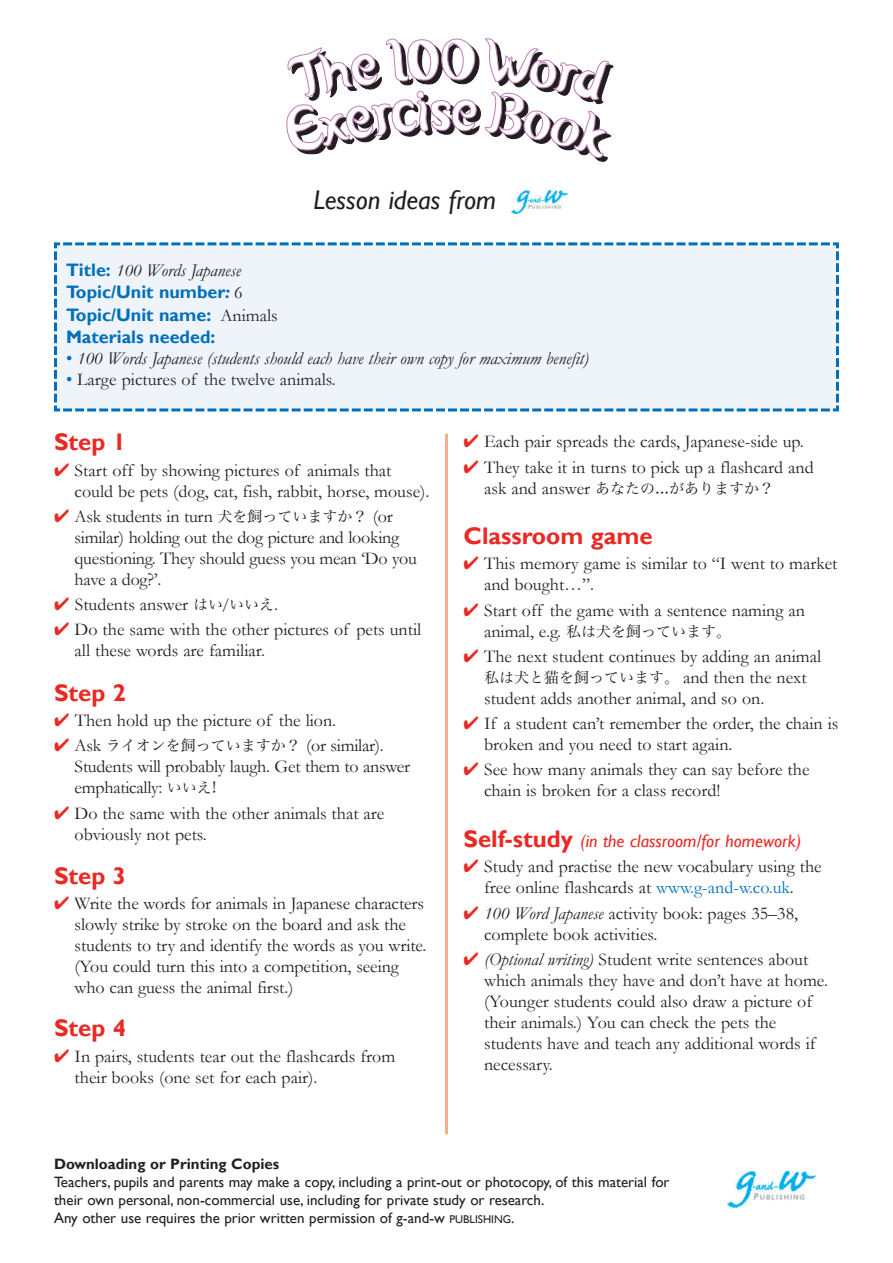
<style>
.page{position:relative;width:893px;height:1263px;background:#fff}
.page>*{position:absolute;margin:0;border:0;box-sizing:border-box;transform-origin:0 0}
.t1{font:italic 27px "Gill Sans";color:#231f20}
.t2{font:700 24px "Gill Sans";color:#ea2924}
.t3{font:18px/21px "Garamond";color:#231f20}
.t4{font:italic 18px "Garamond";color:#231f20}
.t5{font:700 18px/22.2px "Gill Sans";color:#006fba}
.t6{font:italic 18px "Gill Sans";color:#ea2924}
.t7{font:15px/18px "Gill Sans";color:#231f20}
.t8{font:700 15px "Gill Sans";color:#231f20}
.t9{font:15px "Hira Min Pro W3";color:#231f20}
.s1{font-family:"Gill Sans";font-weight:700;font-style:normal;color:#006fba}
.s2{font-style:italic}
.s3{font-family:"Garamond";font-weight:400;color:#231f20}
.s4{font-style:normal;color:#006fba}
.s5{color:#006fba}
.s6{color:#ea2924}
.s7{font-family:"Hira Min Pro W3";font-size:15px}
.s8{font-family:"Garamond";font-size:18px}
.s9{font-weight:700;font-style:normal;font-size:24px}
.s10{font-size:11.25px}
</style>
<div class="page">
<svg style="left:286px;top:38px;width:328px;height:124px"></svg>
<img style="left:728px;top:1172px;width:88px;height:35px">
<div style="left:54px;top:242px;width:785px;height:170px;background:#eff3fa"></div>
<img style="left:511px;top:191px;width:56px;height:23px">
<hr style="left:445px;top:434px;width:3px;height:700px;background:#f6ac8f">
<h1 class="t1" style="left:313px;top:184px;width:184px">Lesson ideas from</h1>
<p class="t4" style="left:66px;top:261px;width:176px"><span class="s1">Title:</span> 100 Words Japanese</p>
<p class="t5" style="left:66px;top:281px;width:213px">Topic/Unit number<span class="s2">:</span> <span class="s3">6<br></span>Topic/Unit name: <span class="s3">Animals<br></span>Materials needed:</p>
<p class="t4" style="left:66px;top:348px;width:524px"><span class="s4">•</span> 100 Words Japanese (students should each have their own copy for maximum benefit)</p>
<p class="t3" style="left:66px;top:369px;width:271px"><span class="s5">•</span> Large pictures of the twelve animals.</p>
<h2 class="t2" style="left:54px;top:428px;width:74px">Step 1</h2>
<p class="t3" style="left:75px;top:460px;width:356px;text-indent:-21px"><span class="s6">✔</span> Start off by showing pictures of animals that could be pets (dog, cat, fish, rabbit, horse, mouse).</p>
<p class="t3" style="left:75px;top:506px;width:344px;text-indent:-21px"><span class="s6">✔</span> Ask students in turn <span class="s7">犬を飼っていますか？</span> (or similar) holding out the dog picture and looking questioning. They should guess you mean ‘Do you have a dog?’.</p>
<p class="t3" style="left:54px;top:594px;width:225px"><span class="s6">✔</span> Students answer <span class="s7">はい/いいえ</span>.</p>
<p class="t3" style="left:75px;top:619px;width:348px;text-indent:-21px"><span class="s6">✔</span> Do the same with the other pictures of pets until all these words are familiar.</p>
<h2 class="t2" style="left:54px;top:678px;width:74px">Step 2</h2>
<p class="t3" style="left:54px;top:710px;width:284px"><span class="s6">✔</span> Then hold up the picture of the lion.</p>
<p class="t3" style="left:75px;top:735px;width:337px;text-indent:-21px"><span class="s6">✔</span> Ask <span class="s7">ライオンを飼っていますか？</span> (or similar).<br>Students will probably laugh. Get them to answer emphatically: <span class="s7">いいえ!</span></p>
<p class="t3" style="left:75px;top:803px;width:311px;text-indent:-21px"><span class="s6">✔</span> Do the same with the other animals that are obviously not pets.</p>
<h2 class="t2" style="left:54px;top:862px;width:74px">Step 3</h2>
<p class="t3" style="left:75px;top:893px;width:353px;text-indent:-21px"><span class="s6">✔</span> Write the words for animals in Japanese characters slowly strike by stroke on the board and ask the students to try and identify the words as you write. (You could turn this into a competition, seeing who can guess the animal first.)</p>
<h2 class="t2" style="left:54px;top:1014px;width:74px">Step 4</h2>
<p class="t3" style="left:75px;top:1046px;width:322px;text-indent:-21px"><span class="s6">✔</span> In pairs, students tear out the flashcards from their books (one set for each pair).</p>
<p class="t3" style="left:463px;top:431px;width:342px"><span class="s6">✔</span> Each pair spreads the cards, Japanese-side up.</p>
<p class="t3" style="left:463px;top:457px;width:352px"><span class="s6">✔</span> They take it in turns to pick up a flashcard and</p>
<p class="t9" style="left:484px;top:475px;width:291px"><span class="s8">ask and answer</span> あなたの...がありますか？</p>
<h2 class="t2" style="left:463px;top:522px;width:191px">Classroom game</h2>
<p class="t3" style="left:484px;top:554px;width:355px;text-indent:-21px"><span class="s6">✔</span> This memory game is similar to “I went to market and bought…”.</p>
<p class="t3" style="left:484px;top:600px;width:322px;text-indent:-21px"><span class="s6">✔</span> Start off the game with a sentence naming an animal, e.g. <span class="s7">私は犬を飼っています。</span></p>
<p class="t3" style="left:484px;top:646px;width:339px;text-indent:-21px"><span class="s6">✔</span> The next student continues by adding an animal<span class="s7">私は犬と猫を飼っています。</span> and then the next student adds another animal, and so on.</p>
<p class="t3" style="left:484px;top:713px;width:356px;text-indent:-21px"><span class="s6">✔</span> If a student can’t remember the order, the chain is broken and you need to start again.</p>
<p class="t3" style="left:484px;top:760px;width:327px;text-indent:-21px"><span class="s6">✔</span> See how many animals they can say before the chain is broken for a class record!</p>
<p class="t6" style="left:463px;top:830px;width:339px"><span class="s9">Self-study</span> (in the classroom/for homework)</p>
<p class="t3" style="left:463px;top:856px;width:360px;text-align:center"><span class="s6">✔</span> Study and practise the new vocabulary using the free online flashcards at <span class="s5">www.g-and-w.co.uk</span>.</p>
<p class="t3" style="left:484px;top:903px;width:315px;text-indent:-21px"><span class="s6">✔</span> <span class="s2">100 Word Japanese</span> activity book: pages 35–38, complete book activities.</p>
<p class="t3" style="left:484px;top:949px;width:345px;text-indent:-21px"><span class="s6">✔</span> <span class="s2">(Optional writing)</span> Student write sentences about which animals they have and don’t have at home. (Younger students could also draw a picture of their animals.) You can check the pets the students have and teach any additional words if necessary.</p>
<p class="t8" style="left:54px;top:1154px;width:227px">Downloading or Printing Copies</p>
<p class="t7" style="left:54px;top:1172px;width:617px">Teachers, pupils and parents may make a copy, including a print-out or photocopy, of this material for their own personal, non-commercial use, including for private study or research.<br>Any other use requires the prior written permission of g-and-w <span class="s10">publishing</span>.</p>
</div>
